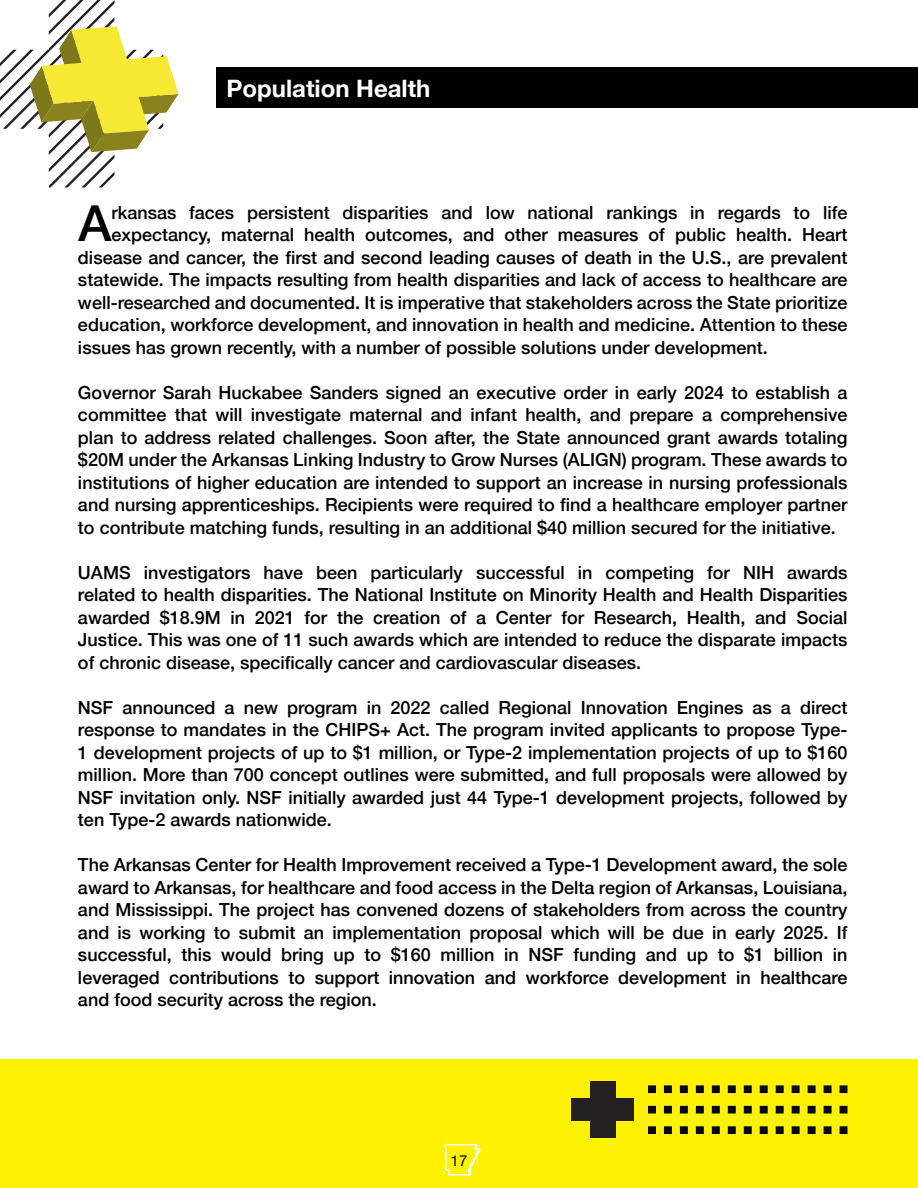
<style>
.page{position:relative;width:918px;height:1188px;background:#fff}
.page>*{position:absolute;margin:0;border:0;box-sizing:border-box;transform-origin:0 0}
.t1{font:500 49.5px "Helvetica Neue";color:#000}
.t2{font:700 24px "Helvetica Neue";color:#fff}
.t3{font:500 18px/22.5px "Helvetica Neue";color:#000;text-align:justify}
.t4{font:15px "Helvetica Neue";color:#000}
</style>
<div class="page">
<div style="left:0;top:1059px;width:918px;height:129px;background:#fff200"></div>
<svg style="left:0;top:0;width:178px;height:188px"></svg>
<div style="left:572px;top:1099px;width:62px;height:22px;background:#241f21"></div>
<div style="left:590px;top:1082px;width:26px;height:56px;background:#241f21"></div>
<svg style="left:648px;top:1085px;width:200px;height:8px"></svg>
<svg style="left:648px;top:1106px;width:200px;height:8px"></svg>
<svg style="left:648px;top:1126px;width:200px;height:8px"></svg>
<svg style="left:444px;top:1143px;width:37px;height:33px"></svg>
<div style="left:216px;top:68px;width:702px;height:40px;background:#000"></div>
<h2 class="t2" style="left:226px;top:70px;width:205px">Population Health</h2>
<h1 class="t1" style="left:78px;top:184px;width:35px">A</h1>
<p class="t3" style="left:111px;top:199px;width:738px">rkansas faces persistent disparities and low national rankings in regards to life</p>
<p class="t3" style="left:111px;top:222px;width:738px">expectancy, maternal health outcomes, and other measures of public health. Heart</p>
<p class="t3" style="left:78px;top:244px;width:771px">disease and cancer, the first and second leading causes of death in the U.S., are prevalent</p>
<p class="t3" style="left:78px;top:267px;width:771px">statewide. The impacts resulting from health disparities and lack of access to healthcare are</p>
<p class="t3" style="left:78px;top:289px;width:771px">well-researched and documented. It is imperative that stakeholders across the State prioritize</p>
<p class="t3" style="left:78px;top:312px;width:771px">education, workforce development, and innovation in health and medicine. Attention to these</p>
<p class="t3" style="left:78px;top:334px;width:691px">issues has grown recently, with a number of possible solutions under development.</p>
<p class="t3" style="left:78px;top:379px;width:771px">Governor Sarah Huckabee Sanders signed an executive order in early 2024 to establish a committee that will investigate maternal and infant health, and prepare a comprehensive plan to address related challenges. Soon after, the State announced grant awards totaling $20M under the Arkansas Linking Industry to Grow Nurses (ALIGN) program. These awards to institutions of higher education are intended to support an increase in nursing professionals and nursing apprenticeships. Recipients were required to find a healthcare employer partner to contribute matching funds, resulting in an additional $40 million secured for the initiative.</p>
<p class="t3" style="left:78px;top:559px;width:771px">UAMS investigators have been particularly successful in competing for NIH awards related to health disparities. The National Institute on Minority Health and Health Disparities awarded $18.9M in 2021 for the creation of a Center for Research, Health, and Social Justice. This was one of 11 such awards which are intended to reduce the disparate impacts of chronic disease, specifically cancer and cardiovascular diseases.</p>
<p class="t3" style="left:78px;top:694px;width:771px">NSF announced a new program in 2022 called Regional Innovation Engines as a direct response to mandates in the CHIPS+ Act. The program invited applicants to propose Type-1 development projects of up to $1 million, or Type-2 implementation projects of up to $160 million. More than 700 concept outlines were submitted, and full proposals were allowed by NSF invitation only. NSF initially awarded just 44 Type-1 development projects, followed by ten Type-2 awards nationwide.</p>
<p class="t3" style="left:78px;top:852px;width:771px">The Arkansas Center for Health Improvement received a Type-1 Development award, the sole award to Arkansas, for healthcare and food access in the Delta region of Arkansas, Louisiana, and Mississippi. The project has convened dozens of stakeholders from across the country and is working to submit an implementation proposal which will be due in early 2025. If successful, this would bring up to $160 million in NSF funding and up to $1 billion in leveraged contributions to support innovation and workforce development in healthcare and food security across the region.</p>
<p class="t4" style="left:451px;top:1150px;width:18px">17</p>
</div>
